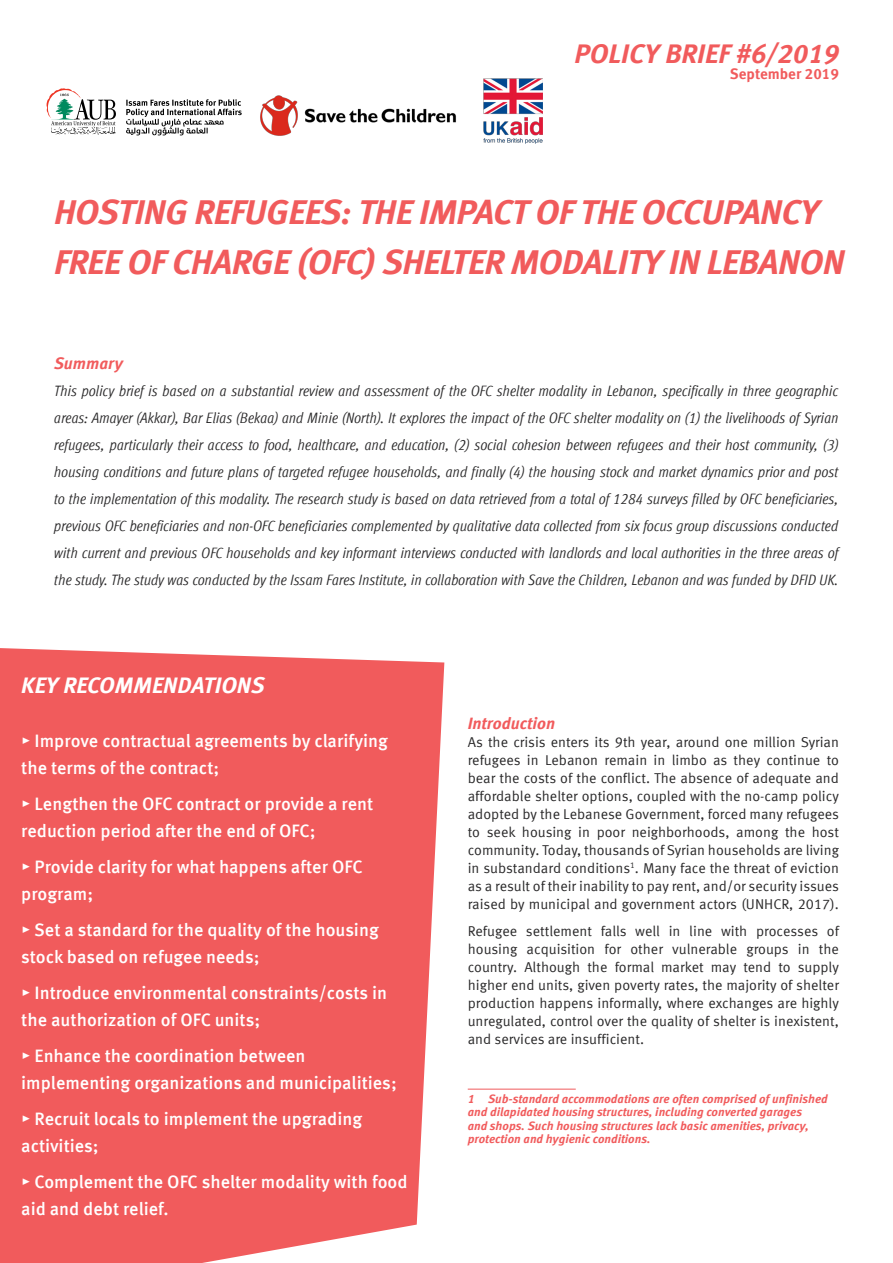
<style>
.page{position:relative;width:893px;height:1263px;background:#fff}
.page>*{position:absolute;margin:0;border:0;box-sizing:border-box;transform-origin:0 0}
.t1{font:italic 700 34.5px/49.5px "Meta Offc Pro";letter-spacing:-.02em;color:#f15b5c}
.t2{font:italic 700 27px "Meta Offc Pro";color:#f15b5c}
.t3{font:italic 700 22.5px "Meta Offc Pro";color:#fff}
.t4{font:500 18px/27px "Meta Offc Pro";color:#fff}
.t5{font:italic 700 16.5px "Meta Offc Pro";color:#f15b5c}
.t6{font:italic condensed 15px/27px "Meta Offc Pro";color:#292829;text-align:justify}
.t7{font:700 15px "Meta Offc Pro";color:#f15b5c}
.t8{font:14.25px/18px "Meta Offc Pro Norm";color:#292829;text-align:justify}
.t9{font:italic 700 12px/13.5px "Meta Offc Pro";color:#f15b5c}
</style>
<div class="page">
<div style="left:0;top:648px;width:444px;height:615px;background:#f15b5c"></div>
<svg style="left:46px;top:88px;width:70px;height:47px"></svg>
<svg style="left:126px;top:99px;width:116px;height:36px"></svg>
<img style="left:483px;top:79px;width:59px;height:65px">
<img style="left:260px;top:95px;width:196px;height:41px">
<hr style="left:468px;top:1089px;width:108px;height:1px;background:#f15b5c">
<h2 class="t2" style="left:575px;top:32px;width:266px">Policy Brief #6/2019</h2>
<p class="t7" style="left:730px;top:62px;width:111px">September 2019</p>
<h1 class="t1" style="left:54px;top:185px;width:767px">Hosting Refugees: the Impa ct of the Occupa ncy<br>Free of Char</h1>
<h1 class="t1" style="left:251px;top:235px;width:595px">ge (OFC) Shelter Modality in Leba non</h1>
<p class="t5" style="left:54px;top:350px;width:71px">Summary</p>
<p class="t6" style="left:54px;top:376px;width:786px">This policy brief is based on a substantial review and assessment of the OFC shelter modality in Lebanon, specifically in three geographic areas: Amayer (Akkar), Bar Elias (Bekaa) and Minie (North). It explores the impact of the OFC shelter modality on (1) the livelihoods of Syrian refugees, particularly their access to food, healthcare, and education, (2) social cohesion between refugees and their host community, (3) housing conditions and future plans of targeted refugee households, and finally (4) the housing stock and market dynamics prior and post to the implementation of this modality. The research study is based on data retrieved from a total of 1284 surveys filled by OFC beneficiaries, previous OFC beneficiaries and non-OFC beneficiaries complemented by qualitative data collected from six focus group discussions conducted with current and previous OFC households and key informant interviews conducted with landlords and local authorities in the three areas of the study. The study was conducted by the Issam Fares Institute, in collaboration with Save the Children, Lebanon and was funded by DFID UK.</p>
<h3 class="t3" style="left:21px;top:668px;width:245px">KEY recommendations</h3>
<p class="t4" style="left:21px;top:726px;width:368px">▸ Improve contractual agreements by clarifying the terms of the contract;</p>
<p class="t4" style="left:21px;top:789px;width:354px">▸ Lengthen the OFC contract or provide a rent reduction period after the end of OFC;</p>
<p class="t4" style="left:21px;top:852px;width:343px">▸ Provide clarity for what happens after OFC program;</p>
<p class="t4" style="left:21px;top:915px;width:359px">▸ Set a standard for the quality of the housing stock based on refugee needs;</p>
<p class="t4" style="left:21px;top:978px;width:367px">▸ Introduce environmental constraints/costs in the authorization of OFC units;</p>
<p class="t4" style="left:21px;top:1041px;width:377px">▸ Enhance the coordination between implementing organizations and municipalities;</p>
<p class="t4" style="left:21px;top:1104px;width:343px">▸ Recruit locals to implement the upgrading activities;</p>
<p class="t4" style="left:21px;top:1167px;width:388px">▸ Complement the OFC shelter modality with food aid and debt relief.</p>
<p class="t5" style="left:468px;top:710px;width:89px">Introduction</p>
<p class="t8" style="left:468px;top:732px;width:373px">As the crisis enters its 9th year, around one million Syrian refugees in Lebanon remain in limbo as they continue to bear the costs of the conflict. The absence of adequate and affordable shelter options, coupled with the no-camp policy adopted by the Lebanese Government, forced many refugees to seek housing in poor neighborhoods, among the host community. Today, thousands of Syrian households are living in substandard conditions<sup>1</sup>. Many face the threat of eviction as a result of their inability to pay rent, and/or security issues raised by municipal and government actors (UNHCR, 2017).</p>
<p class="t8" style="left:468px;top:921px;width:373px">Refugee settlement falls well in line with processes of housing acquisition for other vulnerable groups in the country. Although the formal market may tend to supply higher end units, given poverty rates, the majority of shelter production happens informally, where exchanges are highly unregulated, control over the quality of shelter is inexistent, and services are insufficient.</p>
<p class="t9" style="left:468px;top:1091px;width:362px">1 Sub-standard accommodations are often comprised of unfinished and dilapidated housing structures, including converted garages<br>and shops. Such housing structures lack basic amenities, privacy, protection and hygienic conditions.</p>
</div>
